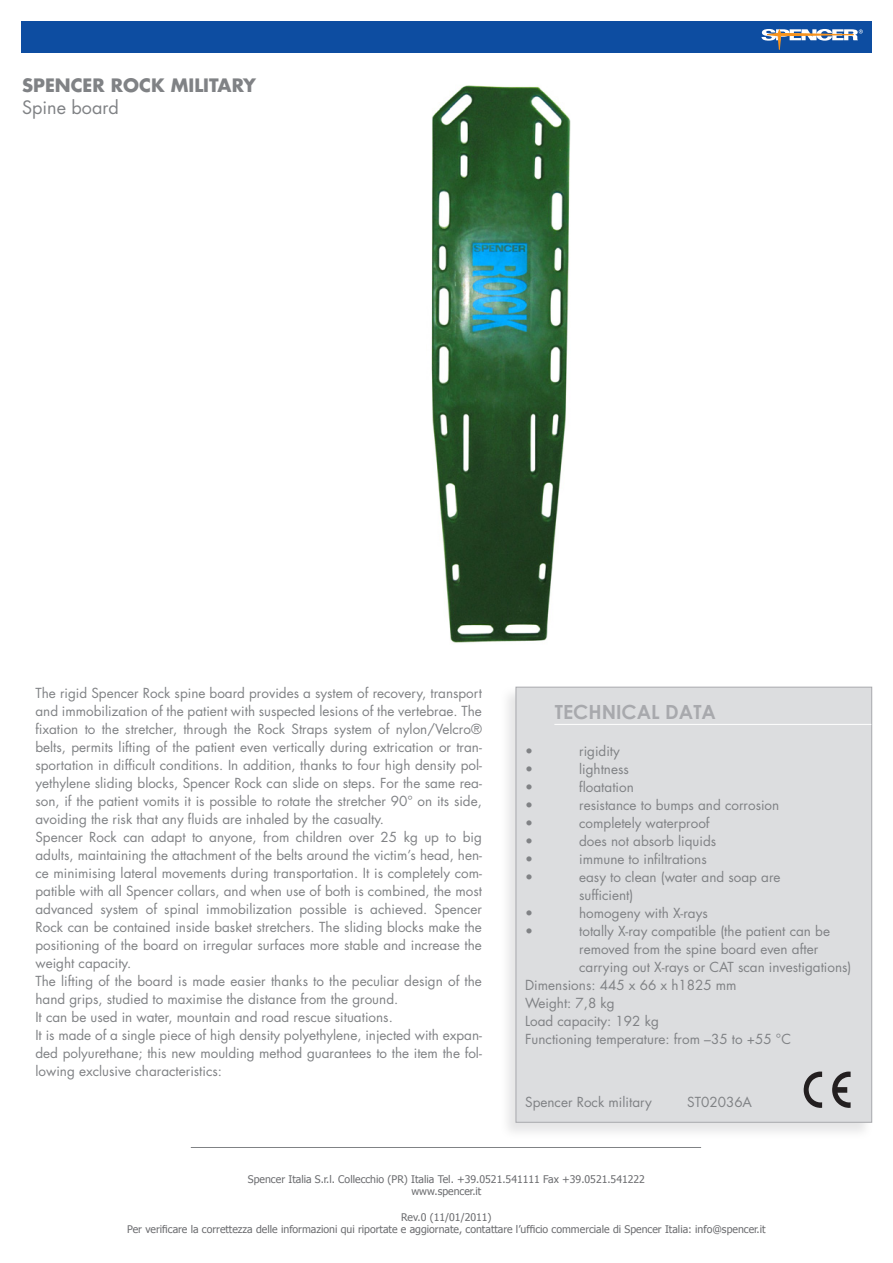
<style>
.page{position:relative;width:893px;height:1263px;background:#fff}
.page>*{position:absolute;margin:0;border:0;box-sizing:border-box;transform-origin:0 0}
.TITOLO_DATI_TECNICI{font:700 19.5px "Century Gothic";color:#a8a9ad}
.Sottotitolo{font:700 18px "Futura";color:#808285}
.Sottotitolo-2{font:18px "Futura";color:#808285}
.Testo{font:13.5px/18px "Futura";color:#808285}
.t1{font:10.5px "Tahoma";color:#6c6d70}
</style>
<div class="page">
<div style="left:21px;top:21px;width:851px;height:31px;background:#0d4da1"></div>
<svg style="left:761px;top:29px;width:102px;height:24px"></svg>
<hr style="left:191px;top:1147px;width:510px;height:1px;background:#808285">
<img style="left:431px;top:85px;width:140px;height:558px">
<div style="left:499px;top:685px;width:375px;height:454px;background:#808285;opacity:.2"></div>
<div style="left:516px;top:687px;width:356px;height:436px;background:#dcdddf;border:1px solid #a8a9ad"></div>
<hr style="left:554px;top:724px;width:317px;height:1px;background:#fff">
<svg style="left:803px;top:1071px;width:48px;height:37px"></svg>
<p class="Sottotitolo" style="left:22px;top:73px;width:236px">SPENCER ROCK MILITARY</p>
<p class="Sottotitolo-2" style="left:22px;top:95px;width:98px">Spine board</p>
<p class="Testo" style="left:35px;top:684px;width:448px;text-align:right">The rigid Spencer Rock spine board provides a system of recovery, transport and immobilization of the patient with suspected lesions of the vertebrae. The nylon/VelcroR</p>
<p class="Testo" style="left:35px;top:720px;width:45px">fixation</p>
<p class="Testo" style="left:378px;top:720px;width:13px">of</p>
<p class="Testo" style="left:102px;top:720px;width:19px">the</p>
<p class="Testo" style="left:125px;top:720px;width:53px">stretcher,</p>
<p class="Testo" style="left:183px;top:720px;width:46px">through</p>
<p class="Testo" style="left:234px;top:720px;width:19px">the</p>
<p class="Testo" style="left:258px;top:720px;width:29px">Rock</p>
<p class="Testo" style="left:291px;top:720px;width:38px">Straps</p>
<p class="Testo" style="left:85px;top:720px;width:12px">to</p>
<p class="Testo" style="left:334px;top:720px;width:40px">system</p>
<p class="Testo" style="left:35px;top:738px;width:448px">belts, permits lifting of the patient even vertically during extrication or tran-</p>
<p class="Testo" style="left:35px;top:756px;width:448px">sportation in difficult conditions In. addition, thanks to four high density pol-</p>
<p class="Testo" style="left:35px;top:774px;width:448px">yethylene sliding blocks, Spencer Rock can slide on steps. For the same rea-</p>
<p class="Testo" style="left:35px;top:792px;width:448px">son, if the patient vomits it is possible to rotate the stretcher 90° on its side,</p>
<p class="Testo" style="left:35px;top:810px;width:350px">avoiding the risk that any fluids are inhaled by the casualty.</p>
<p class="Testo" style="left:263px;top:828px;width:28px">from</p>
<p class="Testo" style="left:89px;top:828px;width:29px">Rock</p>
<p class="Testo" style="left:151px;top:828px;width:36px">adapt</p>
<p class="Testo" style="left:296px;top:828px;width:48px">children</p>
<p class="Testo" style="left:404px;top:828px;width:16px">kg</p>
<p class="Testo" style="left:463px;top:828px;width:21px">big</p>
<p class="Testo" style="left:35px;top:828px;width:49px">Spencer</p>
<p class="Testo" style="left:35px;top:882px;width:448px">patible with all Spencer collars, and when use of both is combined, the most</p>
<p class="Testo" style="left:381px;top:828px;width:18px">25</p>
<p class="Testo" style="left:192px;top:828px;width:12px">to</p>
<p class="Testo" style="left:445px;top:828px;width:12px">to</p>
<p class="Testo" style="left:123px;top:828px;width:23px">can</p>
<p class="Testo" style="left:209px;top:828px;width:49px">anyone,</p>
<p class="Testo" style="left:349px;top:828px;width:27px">over</p>
<p class="Testo" style="left:424px;top:828px;width:16px">up</p>
<p class="Testo" style="left:35px;top:846px;width:448px">adults, maintaining the attachment of the belts around the victim s’ head, hen-</p>
<p class="Testo" style="left:35px;top:864px;width:448px">ce minimising lateral movements during transportation It. is completely com-</p>
<p class="Testo" style="left:146px;top:900px;width:13px">of</p>
<p class="Testo" style="left:35px;top:900px;width:448px">advanced<br>Rock can be contained inside basket stretchers. The sliding blocks make the positioning of the board on irregular surfaces more stable and increase the weight capacity.</p>
<p class="Testo" style="left:35px;top:972px;width:448px">The lifting of the board is made easier thanks to the peculiar design of the hand grips, studied to maximise the distance from the ground.</p>
<p class="Testo" style="left:35px;top:1008px;width:359px">It can be used in water, mountain and road rescue situations.</p>
<p class="Testo" style="left:164px;top:900px;width:36px">spinal</p>
<p class="Testo" style="left:206px;top:900px;width:88px">immobilization</p>
<p class="Testo" style="left:299px;top:900px;width:49px">possible</p>
<p class="Testo" style="left:370px;top:900px;width:59px">achieved.</p>
<p class="Testo" style="left:434px;top:900px;width:49px">Spencer</p>
<p class="Testo" style="left:354px;top:900px;width:10px">is</p>
<p class="Testo" style="left:101px;top:900px;width:40px">system</p>
<p class="Testo" style="left:35px;top:1026px;width:448px">isIt made of a single piece of high density polyethylene, injected with expan-</p>
<p class="Testo" style="left:35px;top:1044px;width:448px">ded polyurethane; this new moulding method guarantees to the item the fol-</p>
<p class="Testo" style="left:35px;top:1062px;width:188px">lowing exclusive characteristics:</p>
<p class="TITOLO_DATI_TECNICI" style="left:555px;top:700px;width:163px">TECHNICAL DATA</p>
<p class="Testo" style="left:525px;top:742px;width:9px">•</p>
<p class="Testo" style="left:579px;top:742px;width:42px">rigidity</p>
<p class="Testo" style="left:525px;top:760px;width:9px">•</p>
<p class="Testo" style="left:579px;top:760px;width:51px">lightness</p>
<p class="Testo" style="left:525px;top:778px;width:9px">•</p>
<p class="Testo" style="left:579px;top:778px;width:56px">floatation</p>
<p class="Testo" style="left:525px;top:796px;width:9px">•</p>
<p class="Testo" style="left:579px;top:796px;width:202px">resistance to bumps and corrosion</p>
<p class="Testo" style="left:525px;top:814px;width:9px">•</p>
<p class="Testo" style="left:579px;top:814px;width:132px">completely waterproof</p>
<p class="Testo" style="left:525px;top:832px;width:9px">•</p>
<p class="Testo" style="left:579px;top:832px;width:139px">does not absorb liquids</p>
<p class="Testo" style="left:525px;top:850px;width:9px">•</p>
<p class="Testo" style="left:579px;top:850px;width:129px">immune to infiltrations</p>
<p class="Testo" style="left:525px;top:868px;width:9px">•</p>
<p class="Testo" style="left:579px;top:868px;width:203px">easy to clean (water and soap are</p>
<p class="Testo" style="left:525px;top:904px;width:9px">•</p>
<p class="Testo" style="left:579px;top:886px;width:56px">sufficient(</p>
<p class="Testo" style="left:579px;top:904px;width:130px">homogeny with -X rays</p>
<p class="Testo" style="left:525px;top:922px;width:9px">•</p>
<p class="Testo" style="left:579px;top:922px;width:252px">totally -X ray compatible (the patient can be</p>
<p class="Testo" style="left:579px;top:940px;width:241px">removed from the spine board even after</p>
<p class="Testo" style="left:579px;top:958px;width:274px">carrying out -X rays or CAT scan investigations(</p>
<p class="Testo" style="left:525px;top:976px;width:213px">Dimensions: 445 x 66 hx 1825 mm</p>
<p class="Testo" style="left:525px;top:994px;width:91px">Weight: 7,8 kg</p>
<p class="Testo" style="left:525px;top:1012px;width:135px">Load capacity: 192 kg</p>
<p class="Testo" style="left:525px;top:1030px;width:267px">Functioning temperature: from –35 to +55 C°</p>
<p class="Testo" style="left:525px;top:1093px;width:128px">Spencer Rock military</p>
<p class="Testo" style="left:687px;top:1093px;width:66px">ST02036A</p>
<p class="t1" style="left:248px;top:1172px;width:399px">Spencer Italia .l.r.S Collecchio (PR) Italia Tel. +39.0521.541111 Fax +39.0521.541222</p>
<p class="t1" style="left:411px;top:1185px;width:71px">www.spencer i t.</p>
<p class="t1" style="left:401px;top:1210px;width:92px">Rev.0 )11/01/2011(</p>
<p class="t1" style="left:127px;top:1223px;width:640px">Per verificare la correttezza delle informazioni qui riportate e aggiornate, contattare ’l ufficio commerciale di Spencer Italia: info@spencer i t.</p>
</div>
